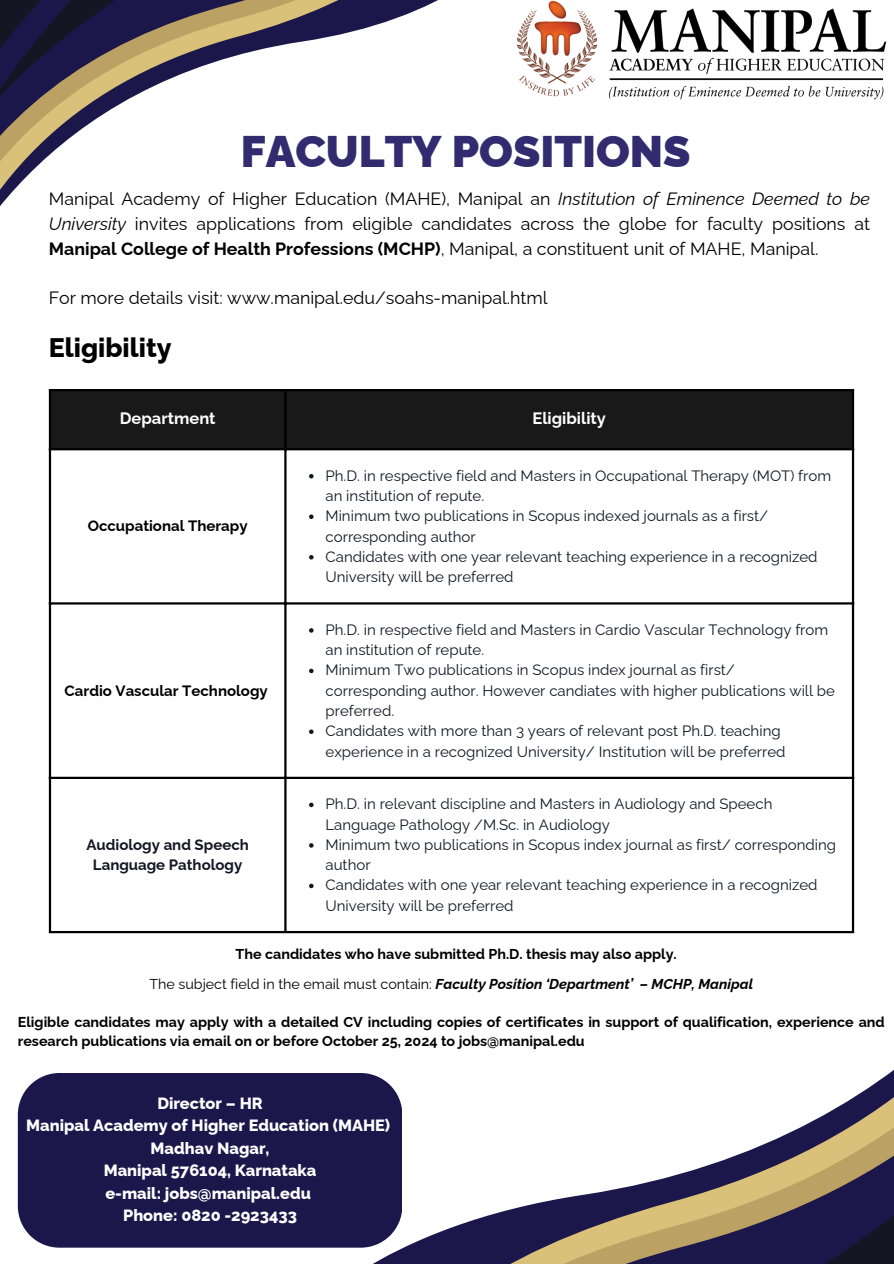
<style>
.page{position:relative;width:894px;height:1264px;background:#fff}
.page>*{position:absolute;margin:0;border:0;box-sizing:border-box;transform-origin:0 0}
.t1{font:900 44.25px "Raleway";color:#322b6f}
.t2{font:800 26.85px "Raleway";color:#000}
.t3{font:17.7px/24.8px "Raleway";color:#000;text-align:justify}
.t4{font:700 16.5px "Raleway";color:#fff}
.t5{font:800 16.35px/22.5px "Raleway";color:#fff;text-align:center}
.t6{font:15px/20.2px "Raleway";color:#141623}
.t7{font:700 15px "Raleway";color:#000}
.t8{font:700 15px/20.2px "Raleway";color:#141623;text-align:center}
.t9{font:700 14.25px/19.2px "Raleway";color:#000}
.t10{font:italic 700 14.25px "Raleway";color:#000}
.s1{font-style:italic}
.s2{font-weight:700}
.s3{font-weight:400;font-style:normal}
</style>
<div class="page">
<svg style="left:297px;top:0;width:141px;height:43px;fill:#1c174b"></svg>
<svg style="left:0;top:0;width:297px;height:206px"></svg>
<svg style="left:383px;top:803px;width:472px;height:460px"></svg>
<svg style="left:779px;top:955px;width:114px;height:139px"></svg>
<svg style="left:590px;top:1094px;width:303px;height:169px"></svg>
<img style="left:516px;top:0;width:371px;height:100px">
<div style="left:51px;top:391px;width:800px;height:57px;background:#191919"></div>
<svg style="left:309px;top:474px;width:4px;height:4px"></svg>
<svg style="left:309px;top:514px;width:4px;height:5px"></svg>
<svg style="left:309px;top:555px;width:4px;height:4px"></svg>
<svg style="left:309px;top:628px;width:4px;height:4px"></svg>
<svg style="left:309px;top:668px;width:4px;height:5px"></svg>
<svg style="left:309px;top:729px;width:4px;height:5px"></svg>
<svg style="left:309px;top:802px;width:4px;height:5px"></svg>
<svg style="left:309px;top:843px;width:4px;height:4px"></svg>
<svg style="left:309px;top:883px;width:4px;height:5px"></svg>
<hr style="left:49px;top:391px;width:2px;height:540px;background:#000">
<hr style="left:284px;top:391px;width:2px;height:540px;background:#000">
<hr style="left:851px;top:391px;width:2px;height:540px;background:#000">
<hr style="left:49px;top:389px;width:804px;height:2px;background:#000">
<hr style="left:49px;top:448px;width:804px;height:2px;background:#000">
<hr style="left:49px;top:602px;width:804px;height:2px;background:#000">
<hr style="left:49px;top:776px;width:804px;height:3px;background:#000">
<hr style="left:49px;top:931px;width:804px;height:2px;background:#000">
<div style="left:18px;top:1072px;width:384px;height:175px;background:#1c174b"></div>
<p class="t1" style="left:241px;top:126px;width:451px">FACULTY POSITIONS</p>
<p class="t3" style="left:49px;top:186px;width:822px">Manipal Academy of Higher Education (MAHE), Manipal an <span class="s1">Institution of Eminence Deemed to be University</span> invites applications from eligible candidates across the globe for faculty positions at <span class="s2">Manipal College of Health Professions (MCHP)</span>, Manipal, a constituent unit of MAHE, Manipal.</p>
<p class="t3" style="left:49px;top:285px;width:500px">For more details visit: www.manipal.edu/soahs-manipal.html</p>
<p class="t2" style="left:49px;top:332px;width:124px">Eligibility</p>
<p class="t4" style="left:120px;top:408px;width:97px">Department</p>
<h1 class="t4" style="left:532px;top:408px;width:75px">Eligibility</h1>
<h4 class="t7" style="left:88px;top:517px;width:161px">Occupational Therapy</h4>
<p class="t7" style="left:65px;top:681px;width:205px">Cardio Vascular Technology</p>
<p class="t8" style="left:86px;top:834px;width:164px">Audiology and Speech<br>Language Pathology</p>
<h4 class="t6" style="left:325px;top:465px;width:507px">Ph.D. in respective field and Masters in Occupational Therapy (MOT) from an institution of repute.</h4>
<h2 class="t6" style="left:325px;top:506px;width:444px">Minimum two publications in Scopus indexed journals as a first/ corresponding author</h2>
<p class="t6" style="left:325px;top:546px;width:493px">Candidates with one year relevant teaching experience in a recognized<br>University will be preferred</p>
<p class="t6" style="left:325px;top:619px;width:504px">Ph.D. in respective field and Masters in Cardio Vascular Technology from an institution of repute.</p>
<p class="t6" style="left:325px;top:660px;width:511px">Minimum Two publications in Scopus index journal as first/ corresponding author. However candiates with higher publications will be preferred.</p>
<p class="t6" style="left:325px;top:720px;width:461px">Candidates with more than 3 years of relevant post Ph.D. teaching experience in a recognized University/ Institution will be preferred</p>
<p class="t6" style="left:325px;top:794px;width:448px">Ph.D. in relevant discipline and Masters in Audiology and Speech<br>Language Pathology /M.Sc. in Audiology</p>
<p class="t6" style="left:325px;top:834px;width:512px">Minimum two publications in Scopus index journal as first/ corresponding author</p>
<p class="t6" style="left:325px;top:875px;width:493px">Candidates with one year relevant teaching experience in a recognized<br>University will be preferred</p>
<h5 class="t9" style="left:235px;top:944px;width:442px">The candidates who have submitted Ph.D. thesis may also apply.</h5>
<p class="t10" style="left:149px;top:975px;width:605px"><span class="s3">The subject field in the email must contain:</span> Faculty Position ‘Department’ – MCHP, Manipal</p>
<p class="t9" style="left:18px;top:1012px;width:868px">Eligible candidates may apply with a detailed CV including copies of certificates in support of qualification, experience and research publications via email on or before October 25, 2024 to jobs@manipal.edu</p>
<p class="t5" style="left:26px;top:1091px;width:365px">Director – HR<br>Manipal Academy of Higher Education (MAHE)<br>Madhav Nagar,<br>Manipal 576104, Karnataka<br>e-mail: jobs@manipal.edu<br>Phone: 0820 -2923433</p>
</div>
